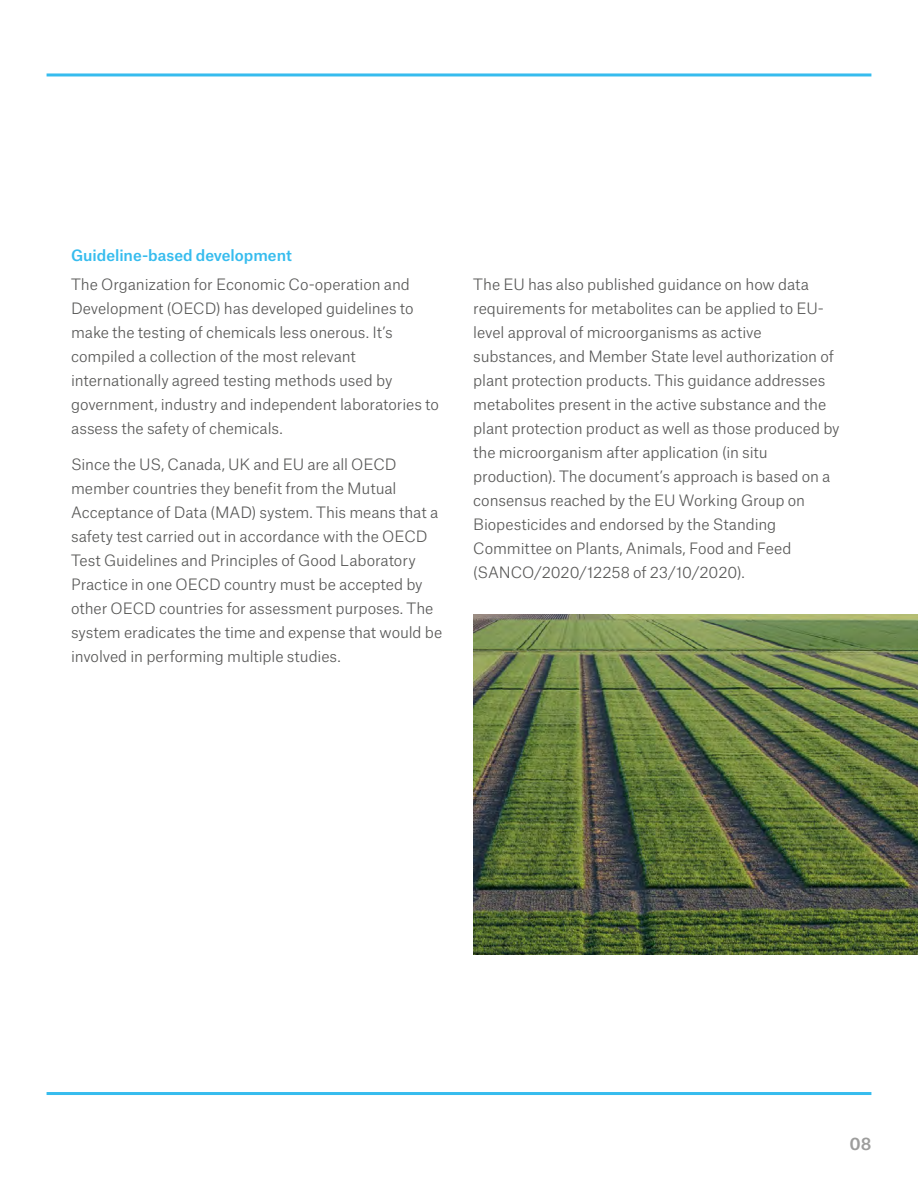
<style>
.page{position:relative;width:918px;height:1188px;background:#fff}
.page>*{position:absolute;margin:0;border:0;box-sizing:border-box;transform-origin:0 0}
.t1{font:500 16.5px "Atlas Grotesk";color:#9d9d9c}
.t2{font:300 15px/24px "Atlas Grotesk";letter-spacing:-.005em;color:#575756}
.t3{font:500 15px "Atlas Grotesk";color:#36bcee}
</style>
<div class="page">
<hr style="left:47px;top:73px;width:824px;height:3px;background:#36bcee">
<hr style="left:47px;top:1092px;width:824px;height:3px;background:#36bcee">
<img style="left:473px;top:614px;width:445px;height:341px">
<p class="t3" style="left:71px;top:243px;width:222px">Guideline-based development</p>
<p class="t2" style="left:71px;top:270px;width:370px">The Organization for Economic Co-operation and Development (OECD) has developed guidelines to make the testing of chemicals less onerous. It’s compiled a collection of the most relevant internationally agreed testing methods used by government, industry and independent laboratories to assess the safety of chemicals.</p>
<p class="t2" style="left:71px;top:451px;width:373px">Since the US, Canada, UK and EU are all OECD member countries they benefit from the Mutual Acceptance of Data (MAD) system. This means that a safety test carried out in accordance with the OECD Test Guidelines and Principles of Good Laboratory Practice in one OECD country must be accepted by other OECD countries for assessment purposes. The system eradicates the time and expense that would be involved in performing multiple studies.</p>
<p class="t2" style="left:473px;top:270px;width:368px">The EU has also published guidance on how data requirements for metabolites can be applied to EU&shy;level approval of microorganisms as active substances, and Member State level authorization of plant protection products. This guidance addresses metabolites present in the active substance and the plant protection product as well as those produced by the microorganism after application (in situ production). The document’s approach is based on a consensus reached by the EU Working Group on Biopesticides and endorsed by the Standing Committee on Plants, Animals, Food and Feed (SANCO/2020/12258 of 23/10/2020).</p>
<p class="t1" style="left:849px;top:1131px;width:24px">08</p>
</div>
